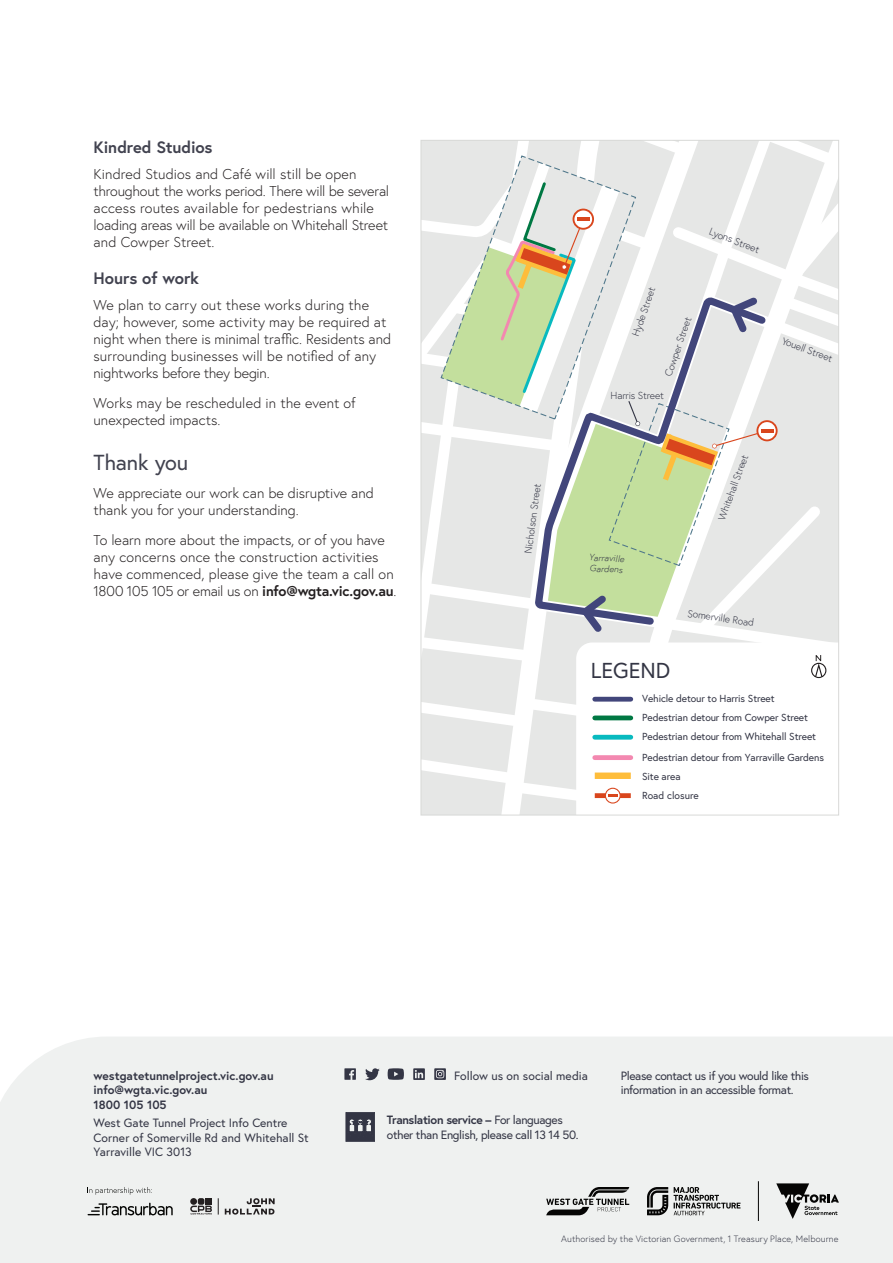
<style>
.page{position:relative;width:893px;height:1263px;background:#fff}
.page>*{position:absolute;margin:0;border:0;box-sizing:border-box;transform-origin:0 0}
.WGT_H2{font:21.75px "Europa";letter-spacing:-.015em;color:#41424f}
.t1{font:21.6px "Europa";color:#333544}
.WGT_H3{font:700 16.5px "Europa";letter-spacing:-.005em;color:#41424f}
.WGT_Body{font:300 14.25px/17.1px "Europa";color:#231f20}
.t2{font:12px/14.4px "Europa";letter-spacing:-.02em;color:#333544}
.t3{font:12px/14.4px "Europa";color:#333544}
.t4{font:700 12px/14.4px "Europa";color:#333544}
.t5{font:12px "Europa";letter-spacing:.005em;color:#333544}
.t6{font:10.2px/19px "Europa";letter-spacing:-.01em;color:#333544}
.t7{font:300 10.2px "Europa";letter-spacing:-.015em;color:#333544}
.t8{font:300 9.15px "Europa";letter-spacing:.015em;color:#333544}
.t9{font:italic 300 9px/10.9px "Europa";color:#333544}
.s1{font-weight:700}
</style>
<div class="page">
<div style="left:0;top:1037px;width:893px;height:226px;background:#eff1f0"></div>
<svg style="left:346px;top:1112px;width:29px;height:29px"></svg>
<svg style="left:365px;top:1068px;width:15px;height:12px"></svg>
<svg style="left:344px;top:1068px;width:12px;height:12px"></svg>
<svg style="left:388px;top:1068px;width:16px;height:12px"></svg>
<svg style="left:413px;top:1068px;width:12px;height:12px"></svg>
<svg style="left:434px;top:1068px;width:12px;height:12px"></svg>
<svg style="left:436px;top:1070px;width:8px;height:8px"></svg>
<svg style="left:546px;top:1187px;width:83px;height:28px"></svg>
<svg style="left:674px;top:1187px;width:66px;height:28px"></svg>
<svg style="left:647px;top:1187px;width:21px;height:28px"></svg>
<hr style="left:758px;top:1181px;width:1px;height:40px;background:#050504">
<svg style="left:776px;top:1183px;width:63px;height:36px"></svg>
<div style="left:205px;top:1198px;width:7px;height:6px;background:#231f20"></div>
<div style="left:198px;top:1198px;width:6px;height:7px;background:#231f20;border-radius:2px"></div>
<div style="left:190px;top:1198px;width:7px;height:7px;background:#231f20;border-radius:50%"></div>
<svg style="left:190px;top:1205px;width:22px;height:9px"></svg>
<svg style="left:225px;top:1198px;width:50px;height:16px"></svg>
<svg style="left:218px;top:1198px;width:1px;height:16px"></svg>
<svg style="left:88px;top:1187px;width:64px;height:8px"></svg>
<svg style="left:88px;top:1203px;width:85px;height:12px"></svg>
<svg style="left:423px;top:142px;width:414px;height:671px"></svg>
<div style="left:595px;top:772px;width:36px;height:7px;background:#febd3b"></div>
<div style="left:595px;top:735px;width:36px;height:5px;background:#08babf"></div>
<div style="left:595px;top:755px;width:36px;height:5px;background:#f388b0"></div>
<div style="left:595px;top:697px;width:36px;height:5px;background:#42467b"></div>
<h3 class="WGT_H3" style="left:94px;top:136px;width:120px">Kindred Studios</h3>
<p class="WGT_Body" style="left:94px;top:165px;width:297px">Kindred Studios and Café will still be open throughout the works period. There will be several access routes available for pedestrians while loading areas will be available on Whitehall Street and Cowper Street.</p>
<h3 class="WGT_H3" style="left:94px;top:267px;width:107px">Hours of work</h3>
<p class="WGT_Body" style="left:94px;top:296px;width:299px">We plan to carry out these works during the day; however, some activity may be required at night when there is minimal traffic. Residents and surrounding businesses will be notified of any nightworks before they begin.</p>
<p class="WGT_Body" style="left:94px;top:394px;width:264px">Works may be rescheduled in the event of unexpected impacts.</p>
<h2 class="WGT_H2" style="left:94px;top:449px;width:96px">Thank you</h2>
<p class="WGT_Body" style="left:94px;top:484px;width:282px">We appreciate our work can be disruptive and thank you for your understanding.</p>
<p class="WGT_Body" style="left:94px;top:531px;width:304px">To learn more about the impacts, or of you have any concerns once the construction activities have commenced, please give the team a call on 1800 105 105 or email us on <span class="s1">info@wgta.vic.gov.au</span>.</p>
<p class="t7" style="left:521px;top:552px;width:72px;rotate:-82deg">Nicholson Street</p>
<p class="t7" style="left:629px;top:334px;width:53px;rotate:-71deg">Hyde Street</p>
<p class="t7" style="left:662px;top:374px;width:63px;rotate:-71deg">Cowper Street</p>
<p class="t7" style="left:610px;top:389px;width:55px">Harris Street</p>
<p class="t7" style="left:712px;top:225px;width:55px;rotate:21deg">Lyons Street</p>
<p class="t7" style="left:784px;top:334px;width:55px;rotate:20deg">Youell Street</p>
<p class="t9" style="left:589px;top:551px;width:37px;rotate:3deg">Yarraville<br>Gardens</p>
<p class="t7" style="left:715px;top:518px;width:71px;rotate:-70deg">Whitehall Street</p>
<p class="t7" style="left:689px;top:607px;width:68px;rotate:8deg">Somerville Road</p>
<p class="t1" style="left:591px;top:656px;width:81px">LEGEND</p>
<p class="t6" style="left:642px;top:708px;width:167px">Pedestrian detour from Cowper Street</p>
<p class="t6" style="left:642px;top:689px;width:134px">Vehicle detour to Harris Street</p>
<p class="t6" style="left:642px;top:726px;width:183px;line-height:20.4px">Pedestrian detour from Whitehall Street<br>Pedestrian detour from Yarraville Gardens</p>
<p class="t6" style="left:642px;top:766px;width:58px">Site area<br>Road closure</p>
<p class="t5" style="left:454px;top:1068px;width:135px">Follow us on social media</p>
<p class="t2" style="left:621px;top:1068px;width:190px">Please contact us if you would like this information in an accessible format.</p>
<p class="t4" style="left:94px;top:1068px;width:182px">westgatetunnelproject.vic.gov.au info@wgta.vic.gov.au<br>1800 105 105</p>
<p class="t3" style="left:94px;top:1115px;width:217px">West Gate Tunnel Project Info Centre<br>Corner of Somerville Rd and Whitehall St<br>Yarraville VIC 3013</p>
<p class="t2" style="left:387px;top:1112px;width:193px"><span class="s1">Translation service –</span> For languages other than English, please call 13 14 50.</p>
<p class="t8" style="left:561px;top:1233px;width:279px">Authorised by the Victorian Government, 1 Treasury Place, Melbourne</p>
</div>
